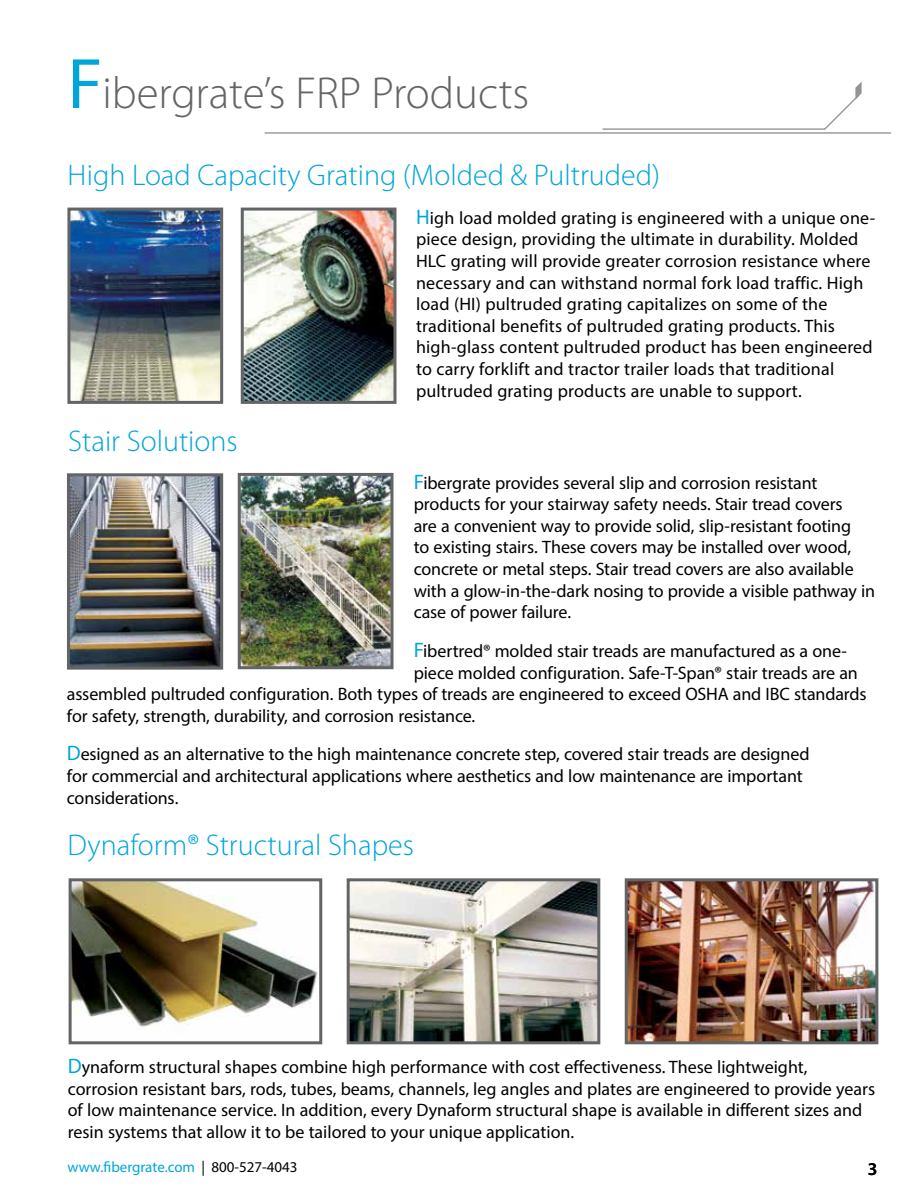
<style>
.page{position:relative;width:918px;height:1188px;background:#fff}
.page>*{position:absolute;margin:0;border:0;box-sizing:border-box;transform-origin:0 0}
.t1{font:300 45px "Myriad Pro";color:#636466}
.t2{font:300 30px "Myriad Pro";color:#00a5d9}
.t3{font:18px/21.6px "Myriad Pro";color:#000}
.t4{font:600 18px "Myriad Pro";color:#000}
.t5{font:15px "Myriad Pro";color:#00a5d9}
.s1{font-weight:400;font-size:72px;color:#00a5d9}
.s2{font-size:21px;color:#00a5d9}
.s3{color:#000}
</style>
<div class="page">
<hr style="left:265px;top:132px;width:626px;height:2px;background:#949495">
<hr style="left:603px;top:128px;width:222px;height:2px;background:#949495">
<svg style="left:823px;top:82px;width:39px;height:48px"></svg>
<img style="left:242px;top:477px;width:148px;height:188px">
<div style="left:238px;top:473px;width:156px;height:196px;border:3px solid #636466"></div>
<img style="left:71px;top:212px;width:148px;height:188px">
<div style="left:67px;top:208px;width:156px;height:196px;border:3px solid #636466"></div>
<img style="left:245px;top:212px;width:147px;height:188px">
<div style="left:241px;top:208px;width:155px;height:196px;border:3px solid #636466"></div>
<img style="left:71px;top:477px;width:148px;height:189px">
<div style="left:67px;top:473px;width:156px;height:197px;border:3px solid #636466"></div>
<img style="left:73px;top:882px;width:245px;height:152px">
<div style="left:69px;top:878px;width:253px;height:166px;border:3px solid #636466"></div>
<img style="left:629px;top:882px;width:245px;height:158px">
<div style="left:625px;top:878px;width:253px;height:166px;border:3px solid #636466"></div>
<img style="left:351px;top:882px;width:245px;height:158px">
<div style="left:347px;top:878px;width:253px;height:166px;border:3px solid #636466"></div>
<h1 class="t1" style="left:68px;top:66px;width:463px"><span class="s1">F</span>ibergrate’s FRP Products</h1>
<h2 class="t2" style="left:68px;top:156px;width:594px">High Load Capacity Grating (Molded &amp; Pultruded)</h2>
<h2 class="t2" style="left:68px;top:423px;width:171px">Stair Solutions</h2>
<p class="t3" style="left:416px;top:207px;width:461px"><span class="s2">H</span>igh load molded grating is engineered with a unique one&shy;piece design, providing the ultimate in durability. Molded HLC grating will provide greater corrosion resistance where necessary and can withstand normal fork load traffic. High load (HI) pultruded grating capitalizes on some of the traditional benefits of pultruded grating products. This high-glass content pultruded product has been engineered to carry forklift and tractor trailer loads that traditional pultruded grating products are unable to support.</p>
<p class="t3" style="left:414px;top:472px;width:463px"><span class="s2">F</span>ibergrate provides several slip and corrosion resistant products for your stairway safety needs. Stair tread covers<br>are a convenient way to provide solid, slip-resistant footing<br>to existing stairs. These covers may be installed over wood, concrete or metal steps. Stair tread covers are also available with a glow-in-the-dark nosing to provide a visible pathway in case of power failure.</p>
<p class="t3" style="left:414px;top:640px;width:435px"><span class="s2">F</span>ibertred® molded stair treads are manufactured as a one-</p>
<p class="t3" style="left:414px;top:661px;width:446px">piece molded configuration. Safe-T-Span® stair treads are an</p>
<p class="t3" style="left:67px;top:683px;width:801px">assembled pultruded configuration. Both types of treads are engineered to exceed OSHA and IBC standards</p>
<p class="t3" style="left:67px;top:705px;width:410px">for safety, strength, durability, and corrosion resistance.</p>
<p class="t3" style="left:67px;top:743px;width:744px"><span class="s2">D</span>esigned as an alternative to the high maintenance concrete step, covered stair treads are designed for commercial and architectural applications where aesthetics and low maintenance are important considerations.</p>
<h2 class="t2" style="left:68px;top:827px;width:348px">Dynaform® Structural Shapes</h2>
<p class="t3" style="left:68px;top:1056px;width:809px"><span class="s2">D</span>ynaform structural shapes combine high performance with cost effectiveness. These lightweight, corrosion resistant bars, rods, tubes, beams, channels, leg angles and plates are engineered to provide years of low maintenance service. In addition, every Dynaform structural shape is available in different sizes and resin systems that allow it to be tailored to your unique application.</p>
<p class="t5" style="left:68px;top:1158px;width:232px">www.fibergrate.com <span class="s3">| 800-527-4043</span></p>
<p class="t4" style="left:868px;top:1157px;width:11px">3</p>
</div>
